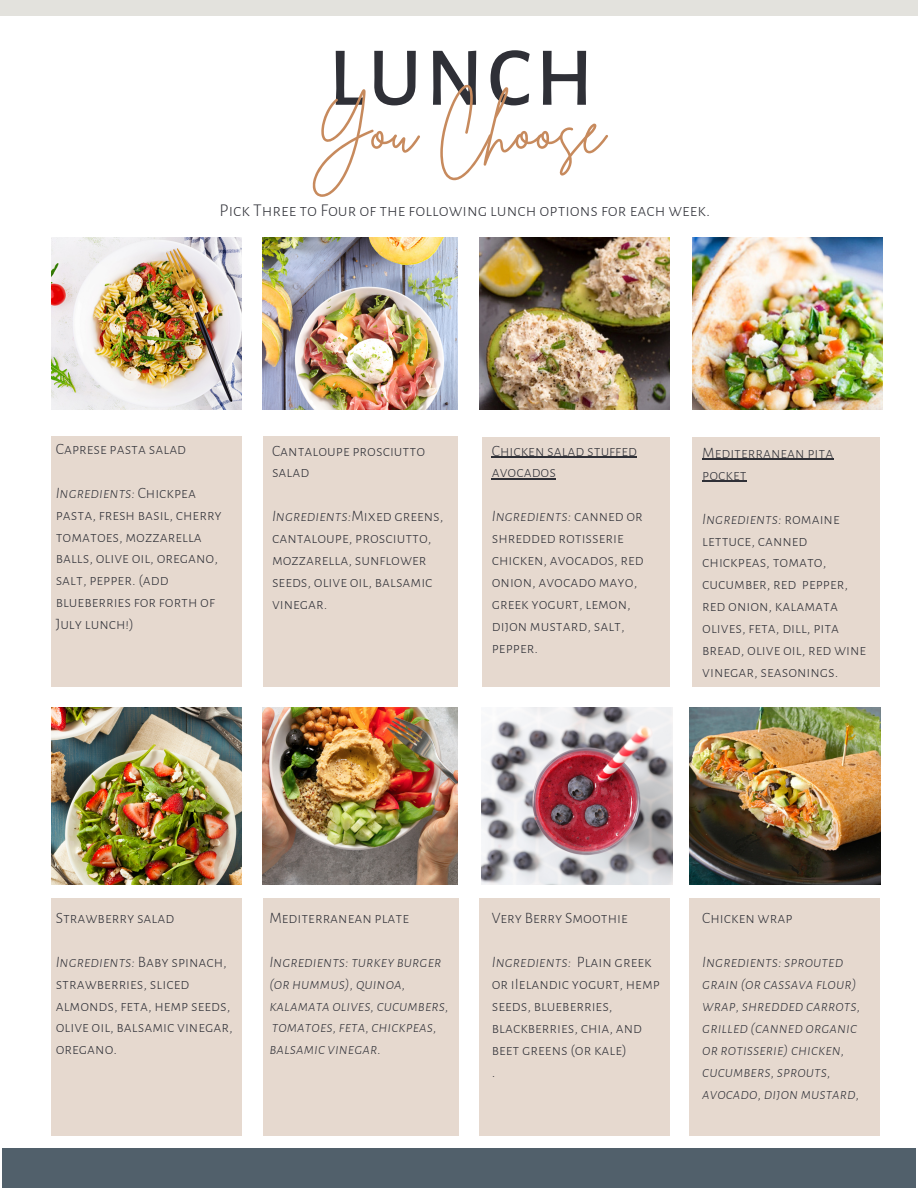
<style>
.page{position:relative;width:918px;height:1188px;background:#fff}
.page>*{position:absolute;margin:0;border:0;box-sizing:border-box;transform-origin:0 0}
.t1{font:500 84px "Alegreya Sans SC";letter-spacing:.05em;color:#2f3037}
.t2{font:66px "Brittany Signature";color:#c78a5d}
.t3{font:300 18px "Alegreya Sans SC";color:#2f3037}
.t4{font:300 15.9px/21.9px "Alegreya Sans SC";color:#2f3037}
.t5{font:italic 300 15.9px/21.9px "Alegreya Sans SC";color:#2f3037}
.s1{font-style:italic}
</style>
<div class="page">
<div style="left:2px;top:1148px;width:914px;height:40px;background:#51606b"></div>
<div style="left:0;top:0;width:918px;height:16px;background:#e3e2dd"></div>
<div style="left:51px;top:436px;width:190px;height:251px;background:#e6d9cf"></div>
<img style="left:51px;top:237px;width:190px;height:172px">
<div style="left:263px;top:436px;width:194px;height:251px;background:#e6d9cf"></div>
<img style="left:263px;top:237px;width:194px;height:172px">
<div style="left:482px;top:438px;width:188px;height:249px;background:#e6d9cf"></div>
<img style="left:479px;top:237px;width:191px;height:172px">
<div style="left:51px;top:898px;width:190px;height:238px;background:#e6d9cf"></div>
<img style="left:51px;top:707px;width:190px;height:178px">
<div style="left:263px;top:898px;width:196px;height:238px;background:#e6d9cf"></div>
<img style="left:263px;top:707px;width:194px;height:178px">
<div style="left:479px;top:898px;width:191px;height:238px;background:#e6d9cf"></div>
<img style="left:482px;top:707px;width:190px;height:178px">
<img style="left:692px;top:237px;width:191px;height:172px">
<img style="left:690px;top:707px;width:190px;height:178px">
<div style="left:692px;top:438px;width:188px;height:249px;background:#e6d9cf"></div>
<div style="left:690px;top:898px;width:190px;height:238px;background:#e6d9cf"></div>
<hr style="left:492px;top:457px;width:145px;height:1px;background:#2f3037">
<hr style="left:492px;top:478px;width:64px;height:2px;background:#2f3037">
<hr style="left:702px;top:459px;width:131px;height:1px;background:#2f3037">
<hr style="left:702px;top:481px;width:45px;height:1px;background:#2f3037">
<h1 class="t1" style="left:329px;top:38px;width:266px">LUNCH</h1>
<h2 class="t2" style="left:309px;top:87px;width:296px">You Choose</h2>
<p class="t3" style="left:220px;top:202px;width:492px">Pick Three to Four of the following lunch options for each week.</p>
<p class="t4" style="left:56px;top:438px;width:132px">Caprese pasta salad</p>
<p class="t4" style="left:56px;top:482px;width:168px"><span class="s1">Ingredients:</span> Chickpea pasta, fresh basil, cherry tomatoes, mozzarella balls, olive oil, oregano, salt, pepper. (add blueberries for forth of<br>July lunch!)</p>
<p class="t4" style="left:272px;top:440px;width:155px">Cantaloupe prosciutto salad</p>
<p class="t4" style="left:272px;top:506px;width:173px"><span class="s1">Ingredients:</span>Mixed greens, cantaloupe, prosciutto, mozzarella, sunflower seeds, olive oil, balsamic vinegar.</p>
<p class="t4" style="left:492px;top:440px;width:147px">Chicken salad stuffed avocados</p>
<p class="t4" style="left:492px;top:506px;width:153px"><span class="s1">Ingredients:</span> canned or shredded rotisserie chicken, avocados, red onion, avocado mayo, greek yogurt, lemon, dijon mustard, salt, pepper.</p>
<p class="t4" style="left:702px;top:442px;width:133px">Mediterranean pita pocket</p>
<p class="t4" style="left:702px;top:508px;width:166px"><span class="s1">Ingredients:</span> romaine lettuce, canned chickpeas, tomato, cucumber, red pepper, red onion, kalamata olives, feta, dill, pita bread, olive oil, red wine vinegar, seasonings.</p>
<p class="t4" style="left:56px;top:907px;width:120px">Strawberry salad</p>
<p class="t4" style="left:56px;top:951px;width:178px"><span class="s1">Ingredients:</span> Baby spinach, strawberries, sliced almonds, feta, hemp seeds, olive oil, balsamic vinegar, oregano.</p>
<p class="t4" style="left:269px;top:907px;width:141px">Mediterranean plate</p>
<p class="t5" style="left:269px;top:951px;width:181px">Ingredients: turkey burger (or hummus), quinoa, kalamata olives, cucumbers, tomatoes,feta, chickpeas, balsamic vinegar.</p>
<p class="t4" style="left:492px;top:908px;width:137px">Very Berry Smoothie</p>
<p class="t4" style="left:492px;top:952px;width:170px"><span class="s1">Ingredients:</span> Plain greek or iIelandic yogurt, hemp seeds, blueberries, blackberries, chia, and beet greens (or kale)<br>.</p>
<p class="t4" style="left:702px;top:908px;width:92px">Chicken wrap</p>
<p class="t5" style="left:702px;top:952px;width:160px">Ingredients:sprouted grain (or cassava flour) wrap,shredded carrots, grilled (canned organic or rotisserie) chicken, cucumbers,sprouts, avocado, dijonmustard,</p>
</div>
